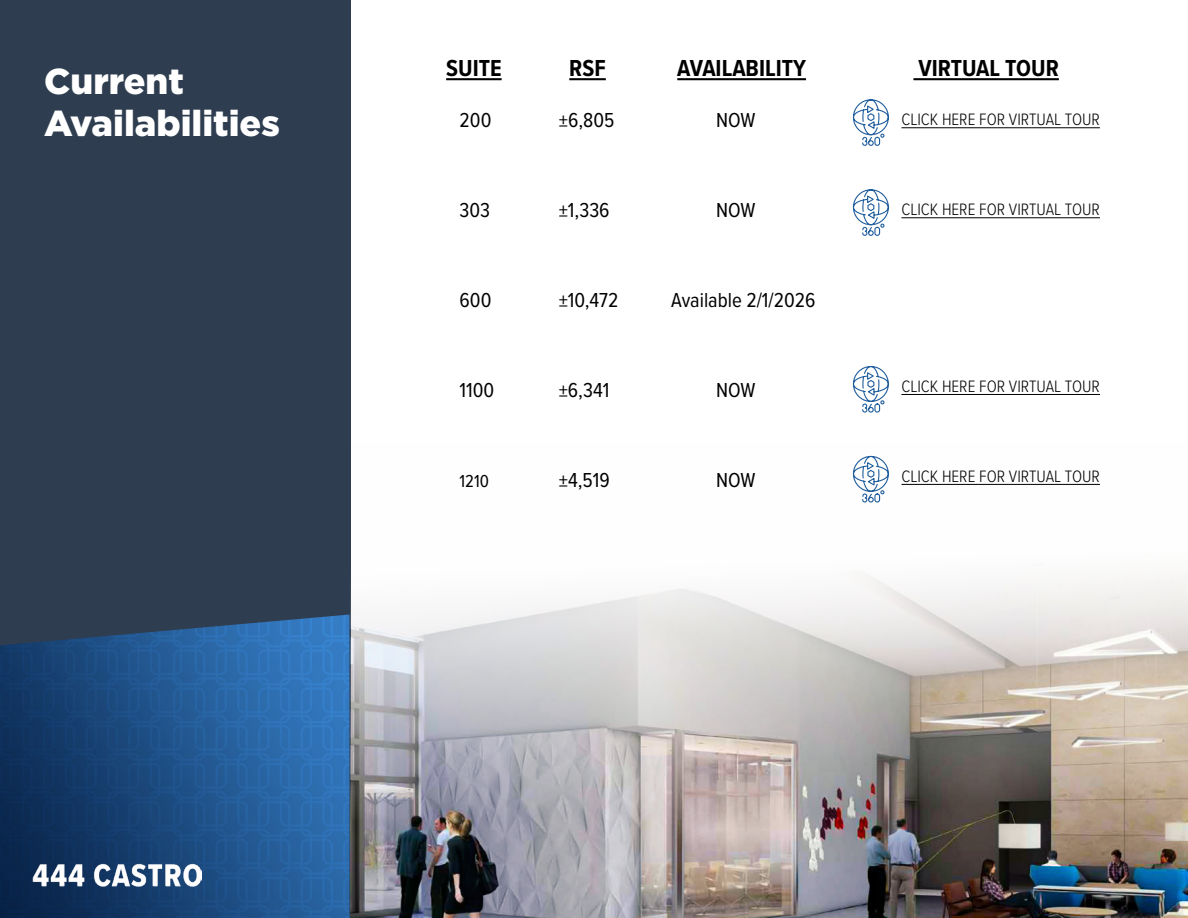
<style>
.page{position:relative;width:1188px;height:918px;background:#fff}
.page>*{position:absolute;margin:0;border:0;box-sizing:border-box;transform-origin:0 0}
.t1{font:900 36px/41.4px "Gotham";color:#fff}
.t2{font:700 24px "Proxima Nova Cond";color:#000}
.t3{font:21px "Proxima Nova Cond";color:#000}
.t4{font:18px "Proxima Nova Cond";color:#000}
.t5{font:300 17.1px "Proxima Nova Cond";color:#000}
</style>
<div class="page">
<div style="left:0;top:0;width:350px;height:918px;background:#2e3d4f"></div>
<img style="left:0;top:615px;width:350px;height:303px">
<img style="left:31px;top:861px;width:171px;height:30px">
<img style="left:350px;top:442px;width:838px;height:476px">
<hr style="left:446px;top:78px;width:56px;height:2px;background:#000">
<hr style="left:569px;top:78px;width:37px;height:2px;background:#000">
<hr style="left:677px;top:78px;width:129px;height:2px;background:#000">
<hr style="left:913px;top:78px;width:146px;height:2px;background:#000">
<svg style="left:852px;top:189px;width:37px;height:47px"></svg>
<hr style="left:901px;top:217px;width:199px;height:1px;background:#000">
<svg style="left:852px;top:99px;width:37px;height:47px"></svg>
<hr style="left:901px;top:127px;width:199px;height:1px;background:#000">
<svg style="left:852px;top:366px;width:37px;height:47px"></svg>
<hr style="left:901px;top:394px;width:199px;height:1px;background:#000">
<svg style="left:849px;top:455px;width:40px;height:48px"></svg>
<hr style="left:901px;top:484px;width:199px;height:1px;background:#000">
<h1 class="t1" style="left:44px;top:61px;width:237px">Current<br>Availabilities</h1>
<h2 class="t2" style="left:446px;top:50px;width:57px">SUITE</h2>
<h2 class="t2" style="left:569px;top:50px;width:38px">RSF</h2>
<h2 class="t2" style="left:677px;top:50px;width:130px">AVAILABILITY</h2>
<h2 class="t2" style="left:918px;top:50px;width:142px">VIRTUAL TOUR</h2>
<p class="t3" style="left:460px;top:105px;width:33px">200</p>
<p class="t3" style="left:559px;top:105px;width:57px">±6,805</p>
<p class="t3" style="left:716px;top:105px;width:41px">NOW</p>
<p class="t5" style="left:901px;top:107px;width:200px">CLICK HERE FOR VIRTUAL TOUR</p>
<p class="t3" style="left:460px;top:195px;width:32px">303</p>
<p class="t3" style="left:559px;top:195px;width:52px">±1,336</p>
<p class="t3" style="left:716px;top:195px;width:41px">NOW</p>
<p class="t5" style="left:901px;top:197px;width:200px">CLICK HERE FOR VIRTUAL TOUR</p>
<p class="t3" style="left:460px;top:285px;width:33px">600</p>
<p class="t3" style="left:559px;top:285px;width:61px">±10,472</p>
<p class="t3" style="left:671px;top:285px;width:146px">Available 2/1/2026</p>
<p class="t3" style="left:460px;top:375px;width:36px">1100</p>
<p class="t3" style="left:559px;top:375px;width:52px">±6,341</p>
<p class="t3" style="left:716px;top:375px;width:41px">NOW</p>
<p class="t5" style="left:901px;top:373px;width:200px">CLICK HERE FOR VIRTUAL TOUR</p>
<p class="t4" style="left:460px;top:468px;width:31px">1210</p>
<p class="t3" style="left:559px;top:465px;width:52px">±4,519</p>
<p class="t3" style="left:716px;top:465px;width:41px">NOW</p>
<p class="t5" style="left:901px;top:463px;width:200px">CLICK HERE FOR VIRTUAL TOUR</p>
</div>
